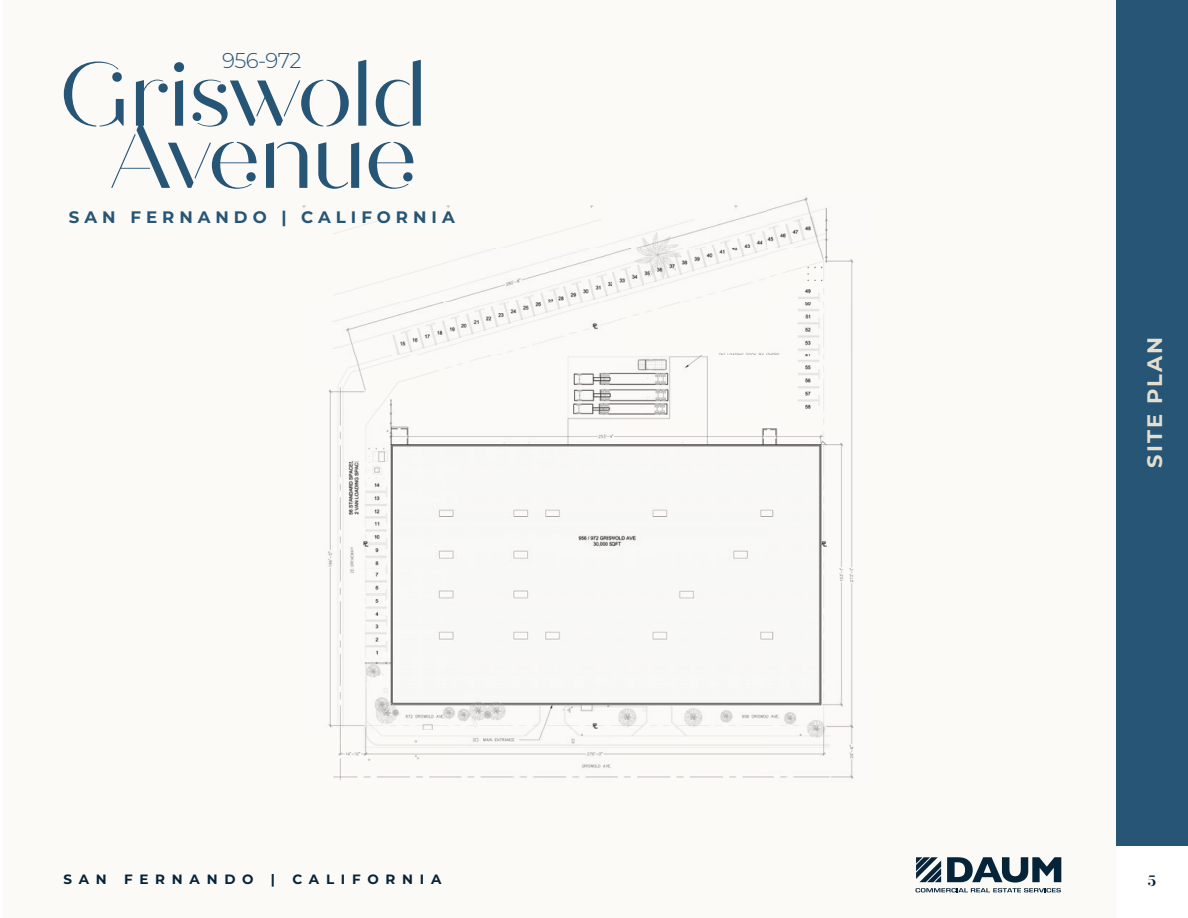
<style>
.page{position:relative;width:1188px;height:918px;background:#fff}
.page>*{position:absolute;margin:0;border:0;box-sizing:border-box;transform-origin:0 0}
.t1{font:90.45px "Quiche Stencil";letter-spacing:-.03em;color:#265575}
.t2{font:300 21.45px "Montserrat";letter-spacing:-.03em;color:#265575}
.t3{font:700 21px "Montserrat";letter-spacing:.1em;color:#e5dece}
.t4{font:700 16.65px "Montserrat";letter-spacing:.3em;color:#265575}
.t5{font:700 15px "Quiche Stencil";color:#052339}
.t6{font:700 13.5px "Montserrat";letter-spacing:.5em;color:#052339}
</style>
<div class="page">
<div style="left:1117px;top:0;width:71px;height:846px;background:#265575"></div>
<svg style="left:916px;top:857px;width:145px;height:35px"></svg>
<img style="left:302px;top:196px;width:553px;height:587px">
<h2 class="t2" style="left:222px;top:46px;width:81px">956-972</h2>
<h1 class="t1" style="left:59px;top:41px;width:371px">Griswold</h1>
<h1 class="t1" style="left:108px;top:103px;width:311px">Avenue</h1>
<p class="t4" style="left:69px;top:205px;width:387px">SAN FERNANDO | CALIFORNIA</p>
<h3 class="t3" style="left:1139px;top:468px;width:133px;rotate:-90deg">SITE PLAN</h3>
<p class="t6" style="left:63px;top:869px;width:45px">SAN</p>
<p class="t6" style="left:124px;top:869px;width:131px">FERNANDO</p>
<p class="t6" style="left:271px;top:869px;width:6px">|</p>
<p class="t6" style="left:292px;top:869px;width:150px">CALIFORNIA</p>
<p class="t5" style="left:1147px;top:872px;width:10px">5</p>
</div>
